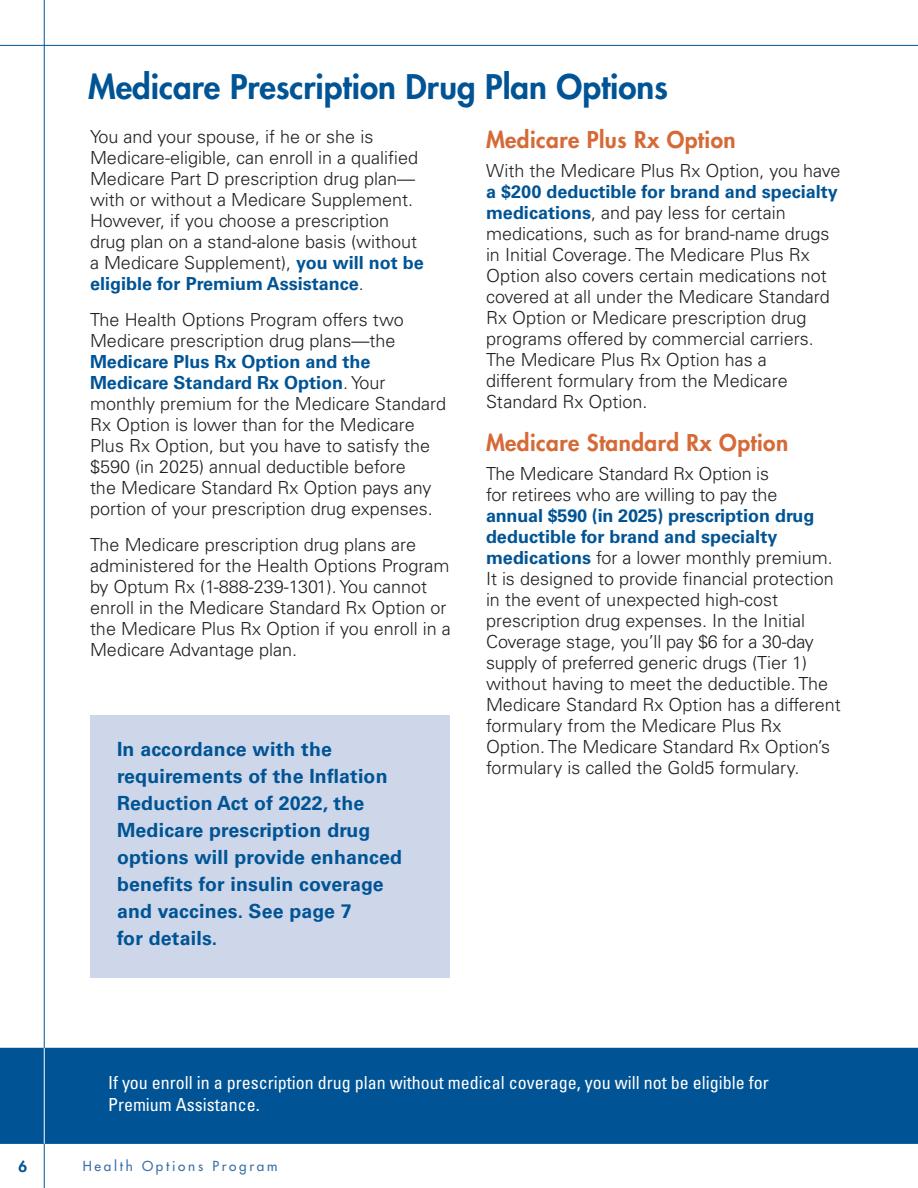
<style>
.page{position:relative;width:918px;height:1188px;background:#fff}
.page>*{position:absolute;margin:0;border:0;box-sizing:border-box;transform-origin:0 0}
.CK_A_head{font:800 33px "Futura Std";color:#005495}
.CK_B_head{font:800 22.5px "Futura Std";letter-spacing:.02em;color:#d56a37}
.CK_Body{font:700 19.5px/27px "Univers LT Std";letter-spacing:.01em;color:#005495}
.CK_Body-2{font:300 18px/21px "Univers LT Std";color:#231f20}
.CK_Body-3{font:condensed 18px/22.5px "Univers LT Std";color:#fff}
.t1{font:800 15px "Futura Std";color:#005495}
.t2{font:500 13.5px "Futura Std";letter-spacing:.2em;color:#3a6fa9}
.s1{font-weight:700;color:#005495}
</style>
<div class="page">
<hr style="left:44px;top:0;width:1px;height:1188px;background:#005495">
<div style="left:90px;top:715px;width:360px;height:262px;background:#ced7e9"></div>
<hr style="left:0;top:45px;width:918px;height:1px;background:#005495">
<div style="left:0;top:1048px;width:918px;height:95px;background:#005495"></div>
<hr style="left:0;top:1143px;width:918px;height:1px;background:#005495">
<hr style="left:44px;top:1048px;width:1px;height:96px;background:#fff">
<p class="t1" style="left:18px;top:1157px;width:10px">6</p>
<h1 class="CK_A_head" style="left:88px;top:66px;width:581px">Medicare Prescription Drug Plan Options</h1>
<p class="CK_Body-2" style="left:90px;top:126px;width:335px">You and your spouse, if he or she is Medicare-eligible, can enroll in a qualified Medicare Part D prescription drug plan— with or without a Medicare Supplement.<br>However, if you choose a prescription drug plan on a stand-alone basis (without a Medicare Supplement), <span class="s1">you will not be eligible for Premium Assistance</span>.</p>
<p class="CK_Body-2" style="left:90px;top:309px;width:358px">The Health Options Program offers two Medicare prescription drug plans—the <span class="s1">Medicare Plus Rx Option and the Medicare Standard Rx Option</span>. Your monthly premium for the Medicare Standard Rx Option is lower than for the Medicare Plus Rx Option, but you have to satisfy the $590 (in 2025) annual deductible before<br>the Medicare Standard Rx Option pays any portion of your prescription drug expenses.</p>
<p class="CK_Body-2" style="left:90px;top:534px;width:362px">The Medicare prescription drug plans are administered for the Health Options Program by Optum Rx (1-888-239-1301). You cannot enroll in the Medicare Standard Rx Option or the Medicare Plus Rx Option if you enroll in a Medicare Advantage plan.</p>
<h2 class="CK_B_head" style="left:486px;top:126px;width:251px">Medicare Plus Rx Option</h2>
<p class="CK_Body-2" style="left:486px;top:160px;width:356px">With the Medicare Plus Rx Option, you have <span class="s1">a $200 deductible for brand and specialty medications</span>, and pay less for certain medications, such as for brand-name drugs in Initial Coverage. The Medicare Plus Rx Option also covers certain medications not covered at all under the Medicare Standard Rx Option or Medicare prescription drug programs offered by commercial carriers.<br>The Medicare Plus Rx Option has a<br>different formulary from the Medicare Standard Rx Option.</p>
<h2 class="CK_B_head" style="left:486px;top:429px;width:304px">Medicare Standard Rx Option</h2>
<p class="CK_Body-2" style="left:486px;top:463px;width:356px">The Medicare Standard Rx Option is<br>for retirees who are willing to pay the<br><span class="s1">annual $590 (in 2025) prescription drug deductible for brand and specialty medications</span> for a lower monthly premium.<br>It is designed to provide financial protection in the event of unexpected high-cost prescription drug expenses. In the Initial Coverage stage, you’ll pay $6 for a 30-day supply of preferred generic drugs (Tier 1) without having to meet the deductible. The Medicare Standard Rx Option has a different formulary from the Medicare Plus Rx Option. The Medicare Standard Rx Option’s formulary is called the Gold5 formulary.</p>
<p class="CK_Body" style="left:117px;top:736px;width:287px">In accordance with the requirements of the Inflation<br>Reduction Act of 2022, the<br>Medicare prescription drug options will provide enhanced benefits for insulin coverage and vaccines. See page 7<br>for details.</p>
<p class="CK_Body-3" style="left:108px;top:1071px;width:662px">If you enroll in a prescription drug plan without medical coverage, you will not be eligible for<br>Premium Assistance.</p>
<p class="t2" style="left:83px;top:1158px;width:196px">Health Options Program</p>
</div>
